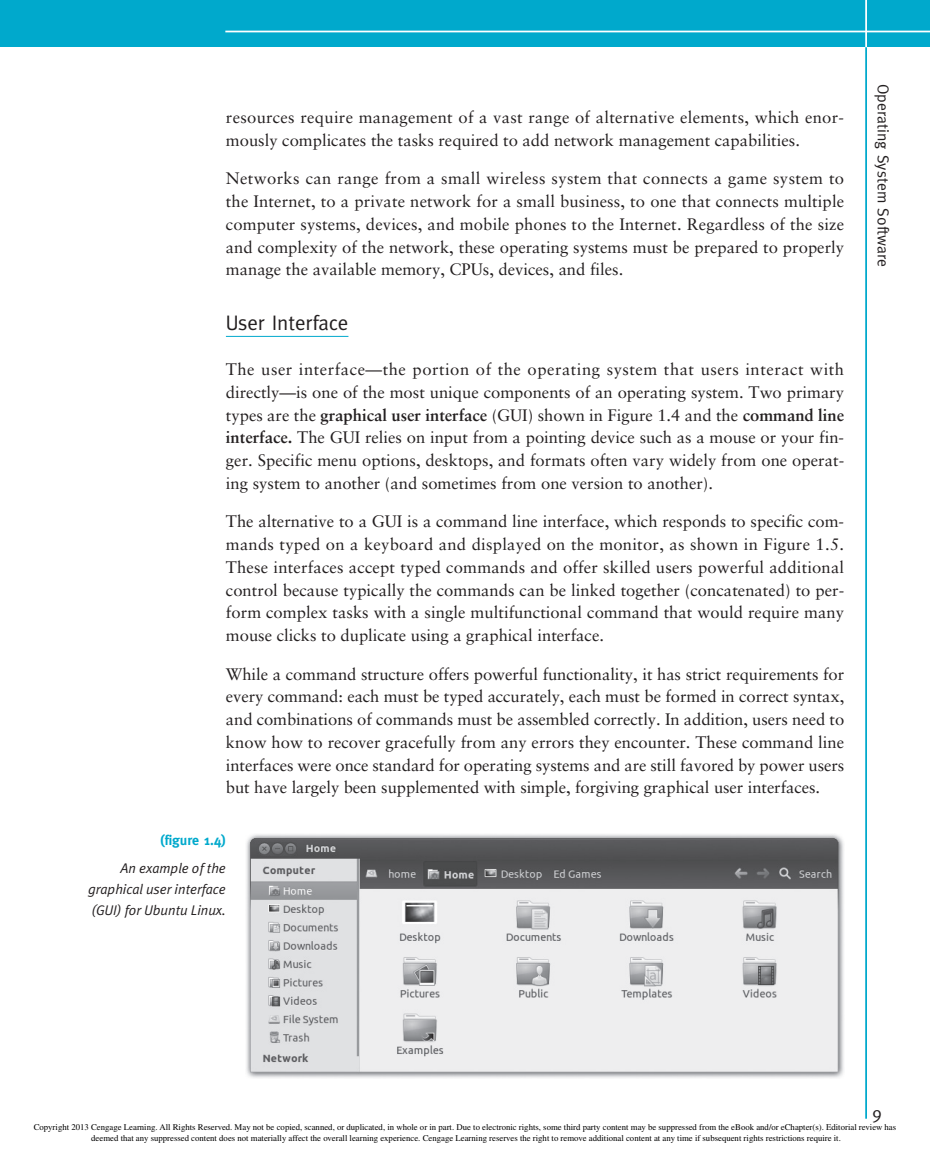
<style>
.page{position:relative;width:930px;height:1150px;background:#fff}
.page>*{position:absolute;margin:0;border:0;box-sizing:border-box;transform-origin:0 0}
.t1{font:21px "Meta";color:#231f20}
.t2{font:17.5px "Meta";color:#231f20}
.t3{font:16.62px/22.8px "Sabon";color:#231f20;text-align:justify}
.t4{font:15.75px "Meta";color:#231f20}
.t5{font:italic 14px/28px "Meta Plus Normal";color:#231f20;text-align:right}
.t6{font:8.75px/10.5px "Times";color:#000;text-align:center}
.s1{font-weight:700}
.s2{font-family:"Meta";font-weight:700;font-style:normal;color:#00a9cc}
</style>
<div class="page">
<div style="left:0;top:0;width:929px;height:47px;background:#00a9cc"></div>
<hr style="left:865px;top:41px;width:1px;height:1077px;background:#00a9cc">
<hr style="left:865px;top:0;width:1px;height:47px;background:#fff">
<hr style="left:225px;top:31px;width:704px;height:1px;background:#fff">
<hr style="left:226px;top:336px;width:122px;height:1px;background:#00a9cc">
<img style="left:246px;top:834px;width:598px;height:244px">
<p class="t3" style="left:226px;top:107px;width:619px">resources require management of a vast range of alternative elements, which enor&shy;mously complicates the tasks required to add network management capabilities.</p>
<p class="t3" style="left:226px;top:169px;width:619px">Networks can range from a small wireless system that connects a game system to the Internet, to a private network for a small business, to one that connects multiple computer systems, devices, and mobile phones to the Internet. Regardless of the size and complexity of the network, these operating systems must be prepared to properly manage the available memory, CPUs, devices, and files.</p>
<p class="t1" style="left:226px;top:314px;width:124px">User Interface</p>
<p class="t3" style="left:226px;top:359px;width:619px">The user interface—the portion of the operating system that users interact with directly—is one of the most unique components of an operating system. Two primary types are the <span class="s1">graphical user interface</span> (GUI) shown in Figure 1.4 and the <span class="s1">command line interface.</span> The GUI relies on input from a pointing device such as a mouse or your fin&shy;ger. Specific menu options, desktops, and formats often vary widely from one operat&shy;ing system to another (and sometimes from one version to another).</p>
<p class="t3" style="left:226px;top:512px;width:619px">The alternative to a GUI is a command line interface, which responds to specific com&shy;mands typed on a keyboard and displayed on the monitor, as shown in Figure 1.5.<br>These interfaces accept typed commands and offer skilled users powerful additional control because typically the commands can be linked together (concatenated) to per&shy;form complex tasks with a single multifunctional command that would require many mouse clicks to duplicate using a graphical interface.</p>
<p class="t3" style="left:226px;top:664px;width:619px">While a command structure offers powerful functionality, it has strict requirements for every command: each must be typed accurately, each must be formed in correct syntax, and combinations of commands must be assembled correctly. In addition, users need to know how to recover gracefully from any errors they encounter. These command line interfaces were once standard for operating systems and are still favored by power users but have largely been supplemented with simple, forgiving graphical user interfaces.</p>
<p class="t5" style="left:120px;top:827px;width:107px"><span class="s2">(figure 1.4)<br></span>An example of the</p>
<p class="t5" style="left:88px;top:880px;width:139px;line-height:21px;text-align:left">graphical user interface (GUI) for Ubuntu Linux.</p>
<p class="t4" style="left:889px;top:84px;width:185px;rotate:90deg">Operating System Software</p>
<p class="t2" style="left:872px;top:1105px;width:11px">9</p>
<p class="t6" style="left:34px;top:1122px;width:863px">Copyright 2013 Cengage Learning. All Rights Reserved. May not be copied, scanned, or duplicated, in whole or in part. Due to electronic rights, some third party content may be suppressed from the eBook and/or eChapter(s). Editorial review has deemed that any suppressed content does not materially affect the overall learning experience. Cengage Learning reserves the right to remove additional content at any time if subsequent rights restrictions require it.</p>
</div>
